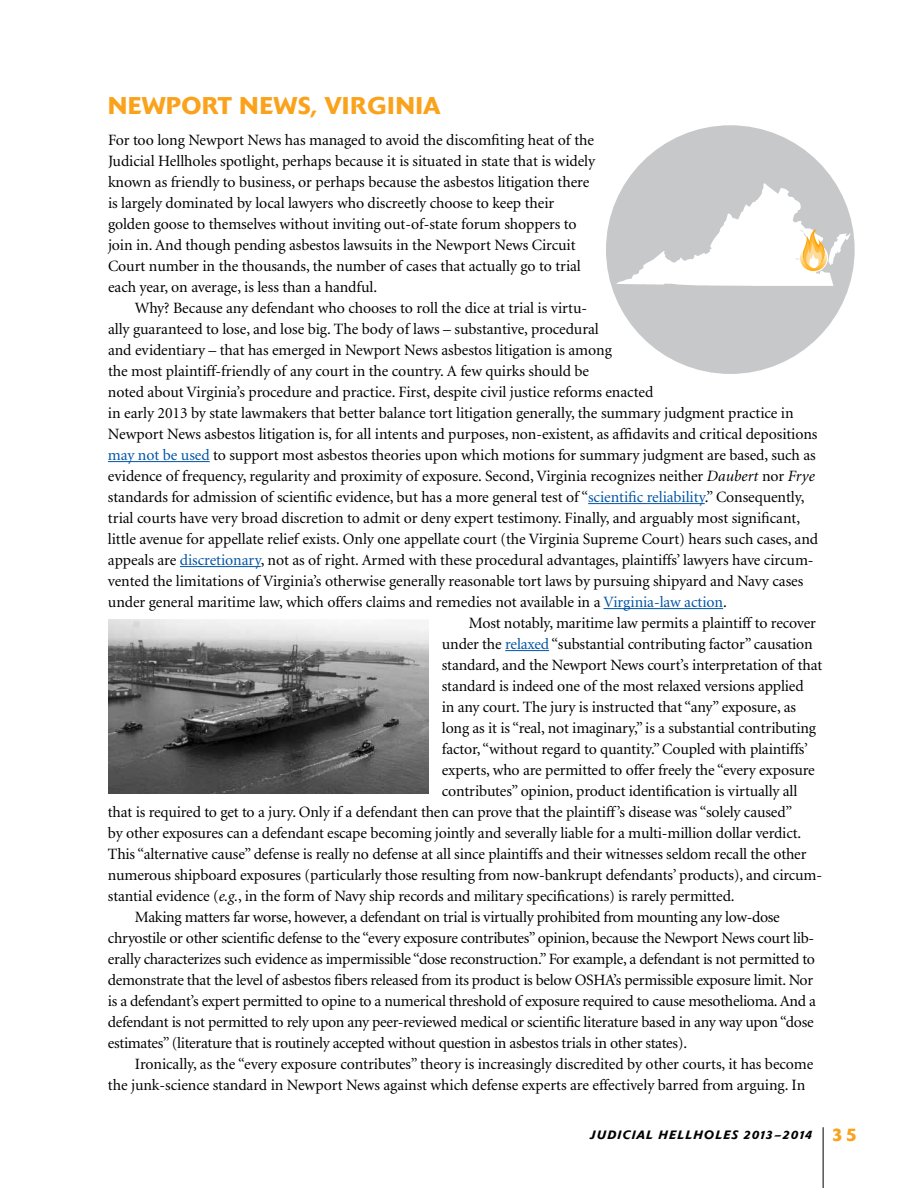
<style>
.page{position:relative;width:918px;height:1188px;background:#fff}
.page>*{position:absolute;margin:0;border:0;box-sizing:border-box;transform-origin:0 0}
.t1{font:500 24px "Delta";letter-spacing:.02em;color:#faa21b}
.t2{font:15.75px/21px "Minion";letter-spacing:-.01em;color:#000}
.t3{font:italic 500 12px "Delta";letter-spacing:.08em;color:#000}
.s1{color:#0054a6}
.s2{font-style:italic}
.s3{font-style:normal;font-size:18px;color:#faa21b}
</style>
<div class="page">
<hr style="left:823px;top:1127px;width:1px;height:61px;background:#000">
<hr style="left:108px;top:461px;width:102px;height:1px;background:#0054a6">
<hr style="left:588px;top:503px;width:117px;height:1px;background:#0054a6">
<hr style="left:180px;top:566px;width:81px;height:1px;background:#0054a6">
<hr style="left:604px;top:608px;width:119px;height:1px;background:#0054a6">
<hr style="left:505px;top:650px;width:44px;height:1px;background:#0054a6">
<div style="left:606px;top:125px;width:249px;height:249px;background:#c7c8ca;border-radius:50%"></div>
<svg style="left:616px;top:183px;width:235px;height:103px"></svg>
<img style="left:108px;top:619px;width:320px;height:175px">
<h1 class="t1" style="left:108px;top:91px;width:334px">NEWPORT NEWS, VIRGINIA</h1>
<p class="t2" style="left:108px;top:130px;width:489px">For too long Newport News has managed to avoid the discomfiting heat of the Judicial Hellholes spotlight, perhaps because it is situated in state that is widely known as friendly to business, or perhaps because the asbestos litigation there is largely dominated by local lawyers who discreetly choose to keep their golden goose to themselves without inviting out-of-state forum shoppers to join in. And though pending asbestos lawsuits in the Newport News Circuit Court number in the thousands, the number of cases that actually go to trial each year, on average, is less than a handful.</p>
<p class="t2" style="left:135px;top:298px;width:454px">Why? Because any defendant who chooses to roll the dice at trial is virtu-</p>
<p class="t2" style="left:108px;top:319px;width:492px">ally guaranteed to lose, and lose big. The body of laws – substantive, procedural</p>
<p class="t2" style="left:108px;top:340px;width:505px">and evidentiary – that has emerged in Newport News asbestos litigation is among</p>
<p class="t2" style="left:108px;top:361px;width:483px">the most plaintiff-friendly of any court in the country. A few quirks should be</p>
<p class="t2" style="left:108px;top:382px;width:547px">noted about Virginia’s procedure and practice. First, despite civil justice reforms enacted</p>
<p class="t2" style="left:108px;top:403px;width:687px">in early 2013 by state lawmakers that better balance tort litigation generally, the summary judgment practice in</p>
<p class="t2" style="left:108px;top:424px;width:711px">Newport News asbestos litigation is, for all intents and purposes, non-existent, as affidavits and critical depositions</p>
<p class="t2" style="left:108px;top:445px;width:709px"><span class="s1">may not be used</span> to support most asbestos theories upon which motions for summary judgment are based, such as</p>
<p class="t2" style="left:108px;top:466px;width:708px">evidence of frequency, regularity and proximity of exposure. Second, Virginia recognizes neither <span class="s2">Daubert</span> nor <span class="s2">Frye</span></p>
<p class="t2" style="left:108px;top:487px;width:698px">standards for admission of scientific evidence, but has a more general test of “<span class="s1">scientific reliability</span>.” Consequently,</p>
<p class="t2" style="left:108px;top:508px;width:694px">trial courts have very broad discretion to admit or deny expert testimony. Finally, and arguably most significant,</p>
<p class="t2" style="left:108px;top:529px;width:712px">little avenue for appellate relief exists. Only one appellate court (the Virginia Supreme Court) hears such cases, and</p>
<p class="t2" style="left:108px;top:550px;width:707px">appeals are <span class="s1">discretionary</span>, not as of right. Armed with these procedural advantages, plaintiffs’ lawyers have circum-</p>
<p class="t2" style="left:108px;top:571px;width:697px">vented the limitations of Virginia’s otherwise generally reasonable tort laws by pursuing shipyard and Navy cases</p>
<p class="t2" style="left:108px;top:592px;width:619px">under general maritime law, which offers claims and remedies not available in a <span class="s1">Virginia-law action</span>.</p>
<p class="t2" style="left:469px;top:613px;width:349px">Most notably, maritime law permits a plaintiff to recover</p>
<p class="t2" style="left:442px;top:634px;width:372px">under the <span class="s1">relaxed</span> “substantial contributing factor” causation</p>
<p class="t2" style="left:442px;top:655px;width:382px">standard, and the Newport News court’s interpretation of that</p>
<p class="t2" style="left:442px;top:676px;width:363px">standard is indeed one of the most relaxed versions applied</p>
<p class="t2" style="left:442px;top:697px;width:356px">in any court. The jury is instructed that “any” exposure, as</p>
<p class="t2" style="left:442px;top:718px;width:376px">long as it is “real, not imaginary,” is a substantial contributing</p>
<p class="t2" style="left:442px;top:739px;width:368px">factor, “without regard to quantity.” Coupled with plaintiffs’</p>
<p class="t2" style="left:442px;top:760px;width:374px">experts, who are permitted to offer freely the “every exposure</p>
<p class="t2" style="left:442px;top:781px;width:357px">contributes” opinion, product identification is virtually all</p>
<p class="t2" style="left:108px;top:802px;width:686px">that is required to get to a jury. Only if a defendant then can prove that the plaintiff’s disease was “solely caused”</p>
<p class="t2" style="left:108px;top:823px;width:693px">by other exposures can a defendant escape becoming jointly and severally liable for a multi-million dollar verdict.</p>
<p class="t2" style="left:108px;top:844px;width:700px">This “alternative cause” defense is really no defense at all since plaintiffs and their witnesses seldom recall the other</p>
<p class="t2" style="left:108px;top:865px;width:716px">numerous shipboard exposures (particularly those resulting from now-bankrupt defendants’ products), and circum-</p>
<p class="t2" style="left:108px;top:886px;width:626px">stantial evidence (<span class="s2">e.g.</span>, in the form of Navy ship records and military specifications) is rarely permitted.</p>
<p class="t2" style="left:135px;top:907px;width:646px">Making matters far worse, however, a defendant on trial is virtually prohibited from mounting any low-dose</p>
<p class="t2" style="left:108px;top:928px;width:708px">chryostile or other scientific defense to the “every exposure contributes” opinion, because the Newport News court lib-</p>
<p class="t2" style="left:108px;top:949px;width:709px">erally characterizes such evidence as impermissible “dose reconstruction.” For example, a defendant is not permitted to</p>
<p class="t2" style="left:108px;top:970px;width:707px">demonstrate that the level of asbestos fibers released from its product is below OSHA’s permissible exposure limit. Nor</p>
<p class="t2" style="left:108px;top:991px;width:710px">is a defendant’s expert permitted to opine to a numerical threshold of exposure required to cause mesothelioma. And a</p>
<p class="t2" style="left:108px;top:1012px;width:707px">defendant is not permitted to rely upon any peer-reviewed medical or scientific literature based in any way upon “dose</p>
<p class="t2" style="left:108px;top:1033px;width:579px">estimates” (literature that is routinely accepted without question in asbestos trials in other states).</p>
<p class="t2" style="left:135px;top:1054px;width:680px">Ironically, as the “every exposure contributes” theory is increasingly discredited by other courts, it has become</p>
<p class="t2" style="left:108px;top:1075px;width:699px">the junk-science standard in Newport News against which defense experts are effectively barred from arguing. In</p>
<p class="t3" style="left:590px;top:1127px;width:268px">JUDICIAL HELLHOLES 2013–2014 <span class="s3">35</span></p>
</div>
